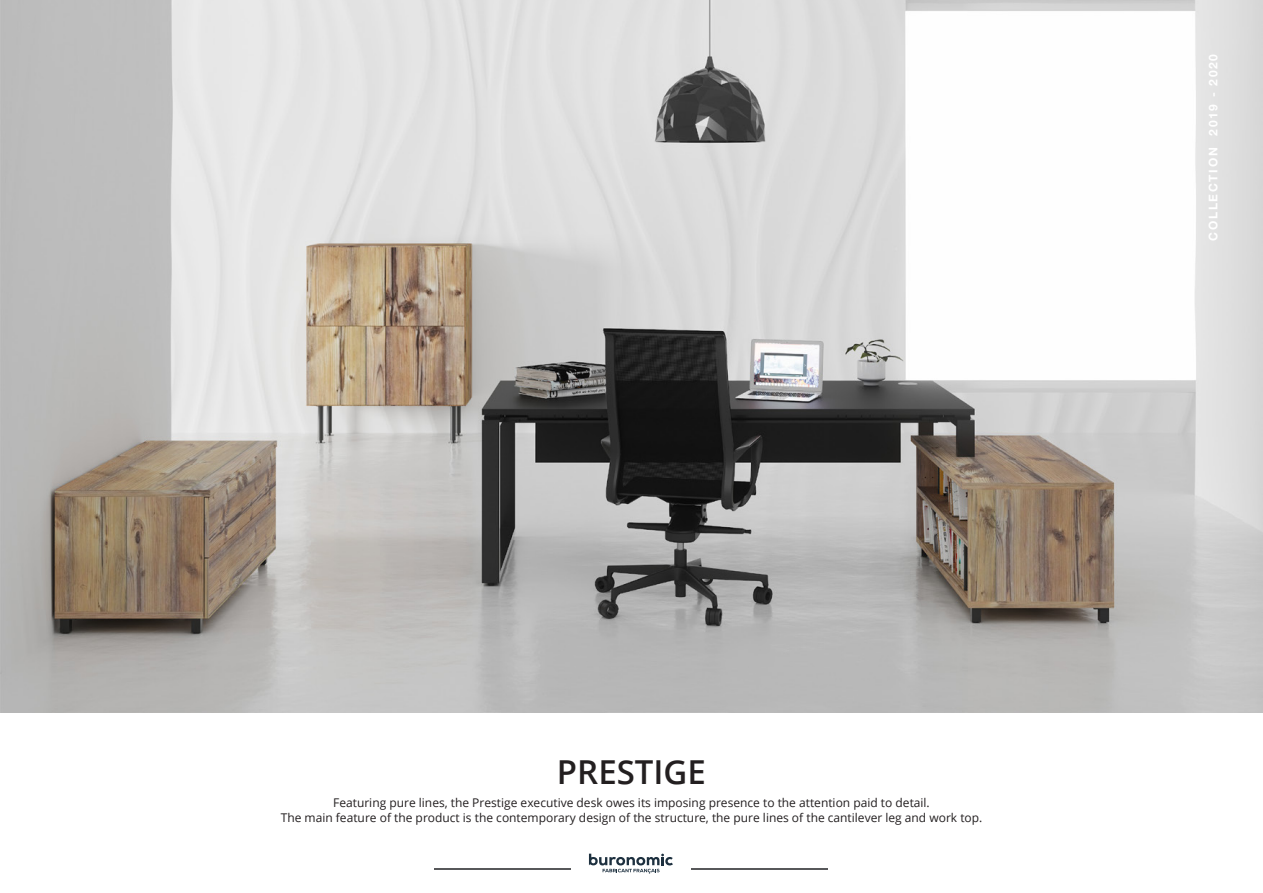
<style>
.page{position:relative;width:1263px;height:893px;background:#fff}
.page>*{position:absolute;margin:0;border:0;box-sizing:border-box;transform-origin:0 0}
.produit_titre{font:600 33px "Open Sans";color:#231f20}
.produit_présentatio{font:12px/15px "Open Sans";color:#231f20;text-align:center}
.t1{font:700 12px "Helvetica Neue LT Std";letter-spacing:.14em;color:#fff}
</style>
<div class="page">
<img style="left:0;top:0;width:1263px;height:712px">
<svg style="left:589px;top:854px;width:84px;height:20px"></svg>
<hr style="left:434px;top:868px;width:137px;height:1px;background:#57585a">
<hr style="left:691px;top:868px;width:136px;height:1px;background:#57585a">
<p class="produit_titre" style="left:557px;top:749px;width:151px">PRESTIGE</p>
<p class="produit_présentatio" style="left:281px;top:795px;width:703px">Featuring pure lines, the Prestige executive desk owes its imposing presence to the attention paid to detail.<br>The main feature of the product is the contemporary design of the structure, the pure lines of the cantilever leg and work top.</p>
<p class="t1" style="left:1206px;top:241px;width:188px;rotate:-90deg">COLLECTION 2019 - 2020</p>
</div>
